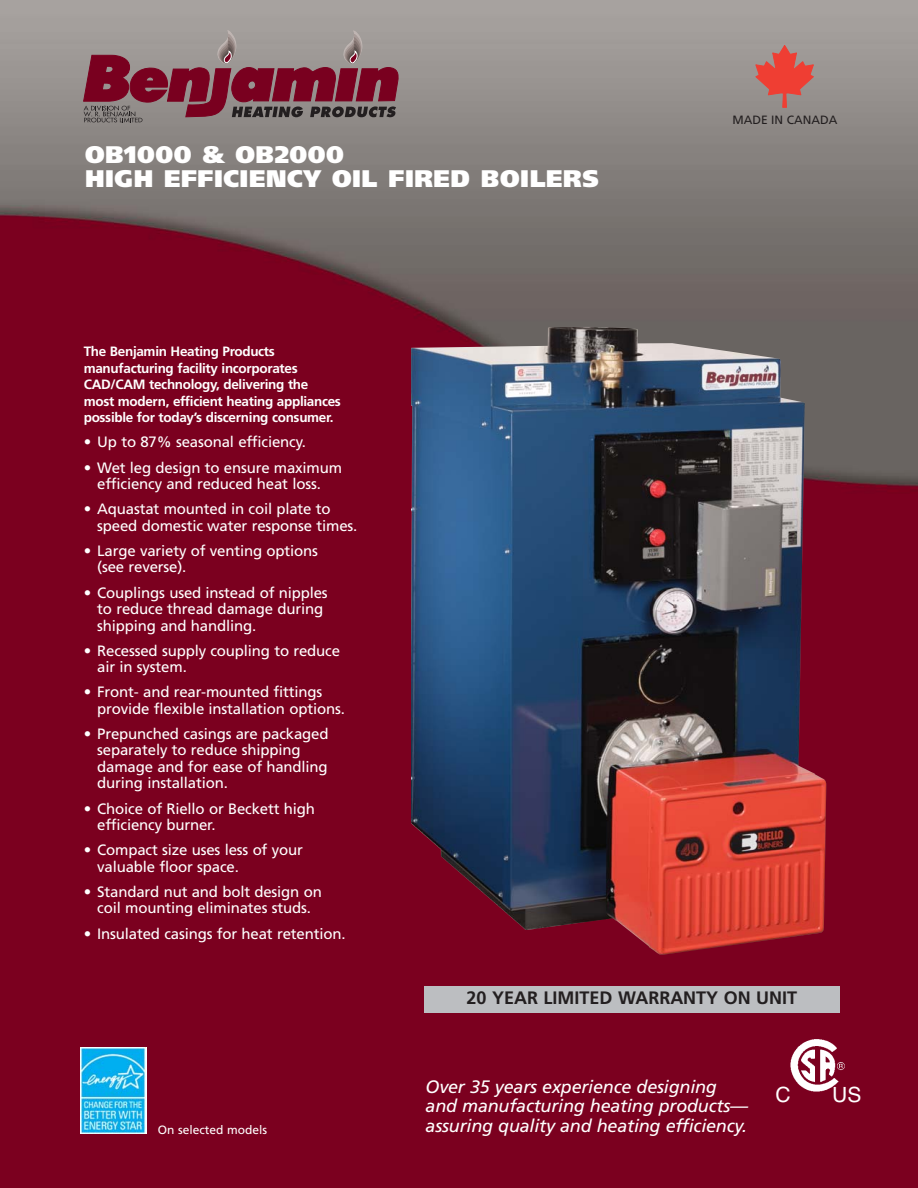
<style>
.page{position:relative;width:918px;height:1188px;background:#fff}
.page>*{position:absolute;margin:0;border:0;box-sizing:border-box;transform-origin:0 0}
.t1{font:900 24px/24px "Frutiger";letter-spacing:.02em;color:#fff}
.t2{font:21px "Helvetica";color:#fff}
.t3{font:italic 18px/19.5px "Frutiger";letter-spacing:-.01em;color:#fff}
.t4{font:700 18px "Frutiger";color:#231f20}
.t5{font:15px/16.5px "Frutiger";letter-spacing:-.01em;color:#fff}
.t6{font:700 13.5px/16.5px "Frutiger";letter-spacing:-.02em;color:#fff}
.t7{font:12px "Frutiger";color:#fff}
.t8{font:12px "Frutiger";color:#231f20}
</style>
<div class="page">
<img style="left:0;top:0;width:918px;height:1188px">
<img style="left:411px;top:327px;width:415px;height:628px">
<div style="left:424px;top:986px;width:416px;height:27px;background:#bcbec1"></div>
<svg style="left:84px;top:30px;width:314px;height:92px;background:#895d66"></svg>
<img style="left:790px;top:1038px;width:58px;height:55px">
<svg style="left:756px;top:45px;width:57px;height:62px;background:#c36962"></svg>
<img style="left:81px;top:1047px;width:65px;height:86px">
<h1 class="t1" style="left:85px;top:145px;width:515px">OB1000 &amp; OB2000<br>HIGH EFFICIENCY OIL FIRED BOILERS</h1>
<p class="t6" style="left:84px;top:344px;width:259px">The Benjamin Heating Products manufacturing facility incorporates CAD/CAM technology, delivering the most modern, efficient heating appliances possible for today’s discerning consumer.</p>
<p class="t5" style="left:84px;top:435px;width:224px">• Up to 87% seasonal efficiency.</p>
<p class="t5" style="left:84px;top:460px;width:260px;text-align:center">• Wet leg design to ensure maximum efficiency and reduced heat loss.</p>
<p class="t5" style="left:97px;top:502px;width:262px;text-indent:-14px">• Aquastat mounted in coil plate to speed domestic water response times.</p>
<p class="t5" style="left:97px;top:544px;width:222px;text-indent:-14px">• Large variety of venting options (see reverse).</p>
<p class="t5" style="left:97px;top:585px;width:232px;text-indent:-14px">• Couplings used instead of nipples to reduce thread damage during shipping and handling.</p>
<p class="t5" style="left:97px;top:643px;width:244px;text-indent:-14px">• Recessed supply coupling to reduce air in system.</p>
<p class="t5" style="left:97px;top:685px;width:249px;text-indent:-14px">• Front- and rear-mounted fittings provide flexible installation options.</p>
<p class="t5" style="left:97px;top:727px;width:233px;text-indent:-14px">• Prepunched casings are packaged separately to reduce shipping damage and for ease of handling during installation.</p>
<p class="t5" style="left:97px;top:801px;width:219px;text-indent:-14px">• Choice of Riello or Beckett high efficiency burner.</p>
<p class="t5" style="left:97px;top:843px;width:207px;text-indent:-14px">• Compact size uses less of your valuable floor space.</p>
<p class="t5" style="left:84px;top:885px;width:240px;text-align:center">• Standard nut and bolt design on coil mounting eliminates studs.</p>
<p class="t5" style="left:84px;top:926px;width:263px">• Insulated casings for heat retention.</p>
<p class="t8" style="left:732px;top:115px;width:106px">MADE IN CANADA</p>
<p class="t7" style="left:158px;top:1125px;width:111px">On selected models</p>
<p class="t4" style="left:466px;top:991px;width:332px">20 YEAR LIMITED WARRANTY ON UNIT</p>
<p class="t3" style="left:426px;top:1078px;width:324px">Over 35 years experience designing and manufacturing heating products— assuring quality and heating efficiency.</p>
<h2 class="t2" style="left:776px;top:1087px;width:17px">C</h2>
<h2 class="t2" style="left:832px;top:1087px;width:31px">US</h2>
</div>
